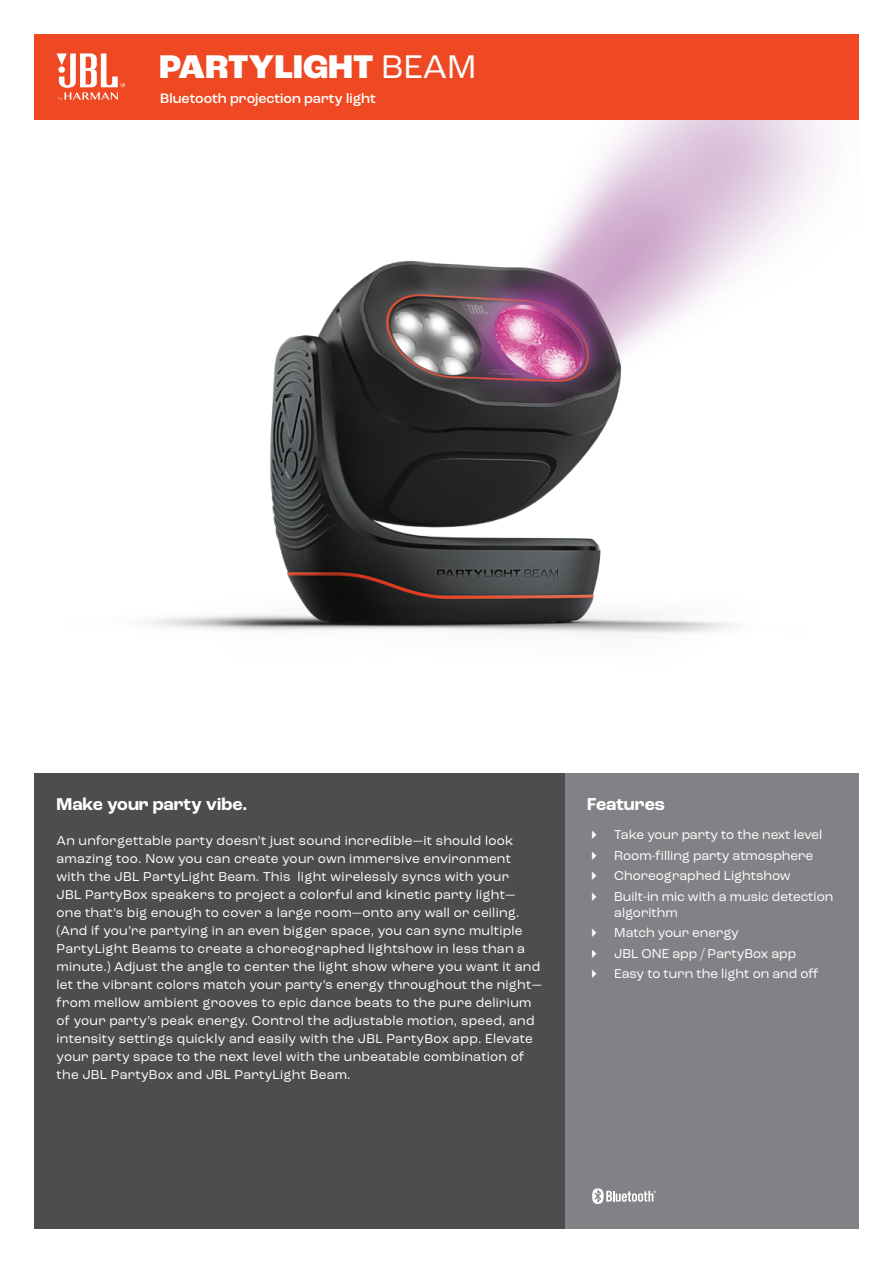
<style>
.page{position:relative;width:893px;height:1263px;background:#fff}
.page>*{position:absolute;margin:0;border:0;box-sizing:border-box;transform-origin:0 0}
.t1{font:800 34.5px "Roc Grotesk";color:#fff}
.t2{font:700 18px "Roc Grotesk";color:#fff}
.t3{font:500 14.25px "Roc Grotesk";color:#fff}
.t4{font:13.5px/18px "Roc Grotesk";letter-spacing:.02em;color:#fff}
.t5{font:13.5px/20.4px "Roc Grotesk";color:#fff}
.s1{font-weight:400}
</style>
<div class="page">
<img style="left:34px;top:119px;width:825px;height:515px">
<div style="left:34px;top:34px;width:825px;height:85px;background:#ef4923"></div>
<svg style="left:57px;top:53px;width:68px;height:48px"></svg>
<div style="left:565px;top:774px;width:294px;height:455px;background:#808285"></div>
<div style="left:34px;top:774px;width:531px;height:455px;background:#4d4d4f"></div>
<svg style="left:592px;top:1188px;width:64px;height:16px"></svg>
<h1 class="t1" style="left:159px;top:45px;width:319px">PARTYLIGHT <span class="s1">BEAM</span></h1>
<p class="t3" style="left:160px;top:89px;width:217px">Bluetooth projection party light</p>
<h2 class="t2" style="left:57px;top:793px;width:192px">Make your party vibe.</h2>
<p class="t4" style="left:57px;top:832px;width:487px">An unforgettable party doesn’t just sound incredible—it should look amazing too. Now you can create your own immersive environment with the JBL PartyLight Beam. This light wirelessly syncs with your<br>JBL PartyBox speakers to project a colorful and kinetic party light— one that’s big enough to cover a large room—onto any wall or ceiling. (And if you’re partying in an even bigger space, you can sync multiple PartyLight Beams to create a choreographed lightshow in less than a minute.) Adjust the angle to center the light show where you want it and let the vibrant colors match your party’s energy throughout the night— from mellow ambient grooves to epic dance beats to the pure delirium of your party’s peak energy. Control the adjustable motion, speed, and intensity settings quickly and easily with the JBL PartyBox app. Elevate your party space to the next level with the unbeatable combination of the JBL PartyBox and JBL PartyLight Beam.</p>
<h2 class="t2" style="left:587px;top:793px;width:79px">Features</h2>
<p class="t5" style="left:614px;top:824px;width:221px">Take your party to the next level<br>Room-filling party atmosphere<br>Choreographed Lightshow<br>Built-in mic with a music detection</p>
<p class="t5" style="left:614px;top:902px;width:206px">algorithm<br>Match your energy<br>JBL ONE app / PartyBox app<br>Easy to turn the light on and off</p>
</div>
